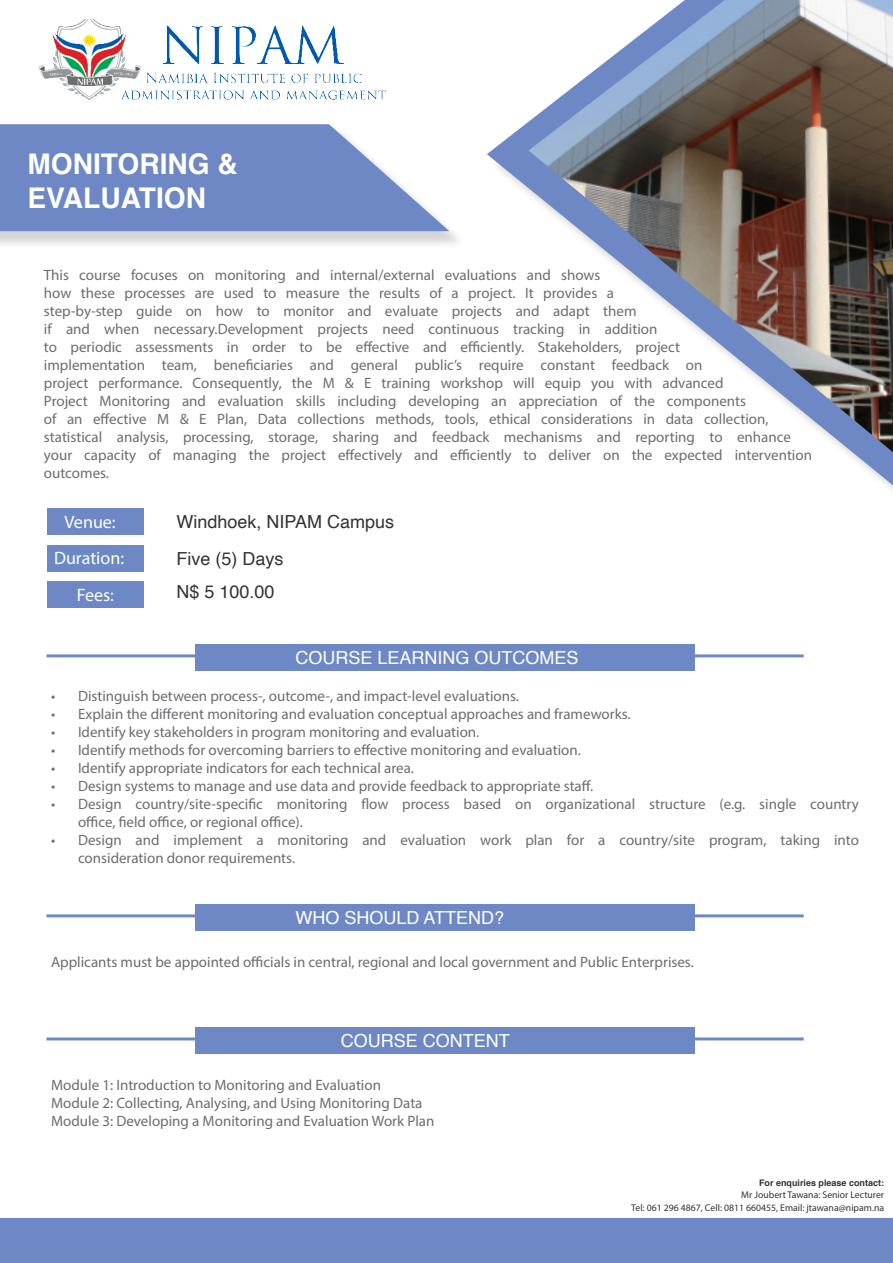
<style>
.page{position:relative;width:893px;height:1263px;background:#fff}
.page>*{position:absolute;margin:0;border:0;box-sizing:border-box;transform-origin:0 0}
.t1{font:700 28.5px/34.2px "Helvetica";color:#fff}
.t2{font:18px "Helvetica";color:#fff}
.t3{font:18px "Helvetica";color:#333}
.t4{font:18px "Myriad Pro";color:#fff}
.t5{font:15px/18px "Myriad Pro";color:#6c6d70}
.t6{font:9.75px "Myriad Pro";color:#333}
.t7{font:700 9px "Helvetica";color:#333}
</style>
<div class="page">
<div style="left:0;top:1218px;width:893px;height:45px;background:#6d88c5"></div>
<div style="left:47px;top:508px;width:97px;height:27px;background:#6d88c5"></div>
<div style="left:47px;top:545px;width:97px;height:26px;background:#6d88c5"></div>
<div style="left:47px;top:582px;width:97px;height:26px;background:#6d88c5"></div>
<div style="left:196px;top:644px;width:499px;height:26px;background:#6d88c5"></div>
<div style="left:196px;top:904px;width:499px;height:26px;background:#6d88c5"></div>
<div style="left:196px;top:1027px;width:499px;height:27px;background:#6d88c5"></div>
<hr style="left:46px;top:654px;width:758px;height:3px;background:#6d88c5">
<hr style="left:46px;top:914px;width:758px;height:3px;background:#6d88c5">
<hr style="left:46px;top:1037px;width:758px;height:3px;background:#6d88c5">
<img style="left:38px;top:19px;width:347px;height:81px">
<div style="left:0;top:126px;width:467px;height:124px;background:#000;opacity:.17"></div>
<svg style="left:0;top:124px;width:449px;height:107px;background:#8097cc"></svg>
<svg style="left:487px;top:122px;width:406px;height:363px"></svg>
<img style="left:528px;top:0;width:365px;height:452px">
<p class="t1" style="left:28px;top:147px;width:212px">MONITORING &amp;<br>EVALUATION</p>
<p class="t5" style="left:44px;top:266px;width:770px">This course focuses on monitoring and internal/external evaluations and shows<br>how these processes are used to measure the results of a project. It provides a<br>step-by-step guide on how to monitor and evaluate projects and adapt them<br>if and when necessary.Development projects need continuous tracking in addition<br>to periodic assessments in order to be effective and efficiently. Stakeholders, project<br>implementation team, beneficiaries and general public’s require constant feedback on<br>project performance. Consequently, the M &amp; E training workshop will equip you with advanced<br>Project Monitoring and evaluation skills including developing an appreciation of the components<br>of an effective M &amp; E Plan, Data collections methods, tools, ethical considerations in data collection, statistical analysis, processing, storage, sharing and feedback mechanisms and reporting to enhance your capacity of managing the project effectively and efficiently to deliver on the expected intervention outcomes.</p>
<p class="t4" style="left:65px;top:510px;width:53px">Venue:</p>
<p class="t3" style="left:176px;top:507px;width:219px">Windhoek, NIPAM Campus</p>
<p class="t4" style="left:54px;top:547px;width:72px">Duration:</p>
<p class="t3" style="left:176px;top:545px;width:109px">Five (5) Days</p>
<p class="t4" style="left:77px;top:584px;width:39px">Fees:</p>
<p class="t3" style="left:176px;top:577px;width:100px">N$ 5 100.00</p>
<p class="t2" style="left:296px;top:643px;width:285px">COURSE LEARNING OUTCOMES</p>
<p class="t5" style="left:51px;top:687px;width:469px">• Distinguish between process-, outcome-, and impact-level evaluations.</p>
<p class="t5" style="left:51px;top:705px;width:581px">• Explain the different monitoring and evaluation conceptual approaches and frameworks.</p>
<p class="t5" style="left:51px;top:723px;width:430px">• Identify key stakeholders in program monitoring and evaluation.</p>
<p class="t5" style="left:51px;top:741px;width:531px">• Identify methods for overcoming barriers to effective monitoring and evaluation.</p>
<p class="t5" style="left:51px;top:759px;width:365px">• Identify appropriate indicators for each technical area.</p>
<p class="t5" style="left:51px;top:777px;width:544px">• Design systems to manage and use data and provide feedback to appropriate staff.</p>
<p class="t5" style="left:78px;top:795px;width:782px;text-indent:-27px">• Design country/site-specific monitoring flow process based on organizational structure (e.g. single country office, field office, or regional office).</p>
<p class="t5" style="left:78px;top:831px;width:782px;text-indent:-27px">• Design and implement a monitoring and evaluation work plan for a country/site program, taking into consideration donor requirements.</p>
<p class="t2" style="left:296px;top:903px;width:210px">WHO SHOULD ATTEND?</p>
<p class="t5" style="left:51px;top:953px;width:644px">Applicants must be appointed officials in central, regional and local government and Public Enterprises.</p>
<p class="t2" style="left:341px;top:1027px;width:171px">COURSE CONTENT</p>
<p class="t5" style="left:51px;top:1076px;width:331px">Module 1: Introduction to Monitoring and Evaluation</p>
<p class="t5" style="left:51px;top:1094px;width:373px">Module 2: Collecting, Analysing, and Using Monitoring Data</p>
<p class="t5" style="left:51px;top:1112px;width:385px">Module 3: Developing a Monitoring and Evaluation Work Plan</p>
<p class="t7" style="left:759px;top:1175px;width:127px">For enquiries please contact:</p>
<p class="t6" style="left:741px;top:1189px;width:144px">Mr Joubert Tawana: Senior Lecturer</p>
<p class="t6" style="left:631px;top:1202px;width:254px">Tel: 061 296 4867, Cell: 0811 660455, Email: jtawana@nipam.na</p>
</div>
